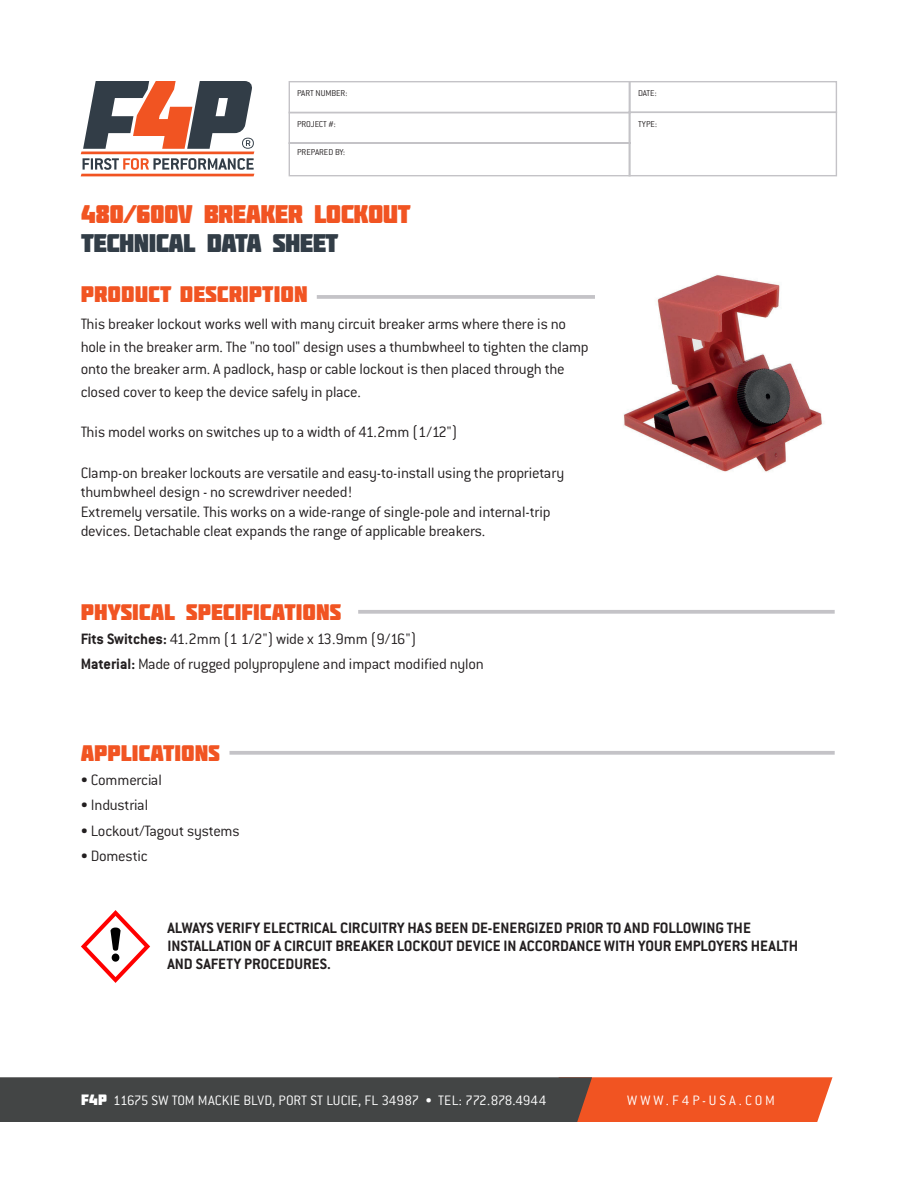
<style>
.page{position:relative;width:918px;height:1188px;background:#fff}
.page>*{position:absolute;margin:0;border:0;box-sizing:border-box;transform-origin:0 0}
.t1{font:25.5px "Molot";letter-spacing:-.025em;color:#f15422}
.t2{font:25.5px "Molot";letter-spacing:-.025em;color:#323d47}
.t3{font:22.5px "Molot";color:#f15422}
.t4{font:300 16.5px/22.5px "Conduit ITC";letter-spacing:-.015em;color:#231f20}
.t5{font:700 16.5px/18px "Conduit ITC";color:#231f20}
.t6{font:300 15px "Conduit ITC";color:#fff}
.t7{font:300 15px "Conduit ITC";letter-spacing:.2em;color:#fff}
.t8{font:300 9.3px "Conduit ITC";letter-spacing:-.005em;color:#231f20}
.s1{font-weight:700}
.s2{font-family:"Molot";font-weight:400}
</style>
<div class="page">
<svg style="left:0;top:1077px;width:833px;height:45px;background:#774c3d"></svg>
<svg style="left:288px;top:81px;width:550px;height:96px"></svg>
<div style="left:629px;top:112px;width:208px;height:64px;border:1px solid #c4c3c7"></div>
<svg style="left:81px;top:81px;width:173px;height:95px"></svg>
<svg style="left:358px;top:610px;width:477px;height:4px;background:#c8c7cb"></svg>
<hr style="left:317px;top:295px;width:304px;height:4px;background:#c4c3c7">
<svg style="left:230px;top:751px;width:605px;height:4px;background:#c8c7cb"></svg>
<img style="left:596px;top:275px;width:228px;height:197px">
<svg style="left:81px;top:910px;width:69px;height:73px"></svg>
<div style="left:112px;top:954px;width:7px;height:8px;background:#000;border-radius:50%"></div>
<p class="t8" style="left:297px;top:88px;width:52px">PART NUMBER:</p>
<p class="t8" style="left:638px;top:88px;width:20px">DATE:</p>
<p class="t8" style="left:297px;top:119px;width:40px">PROJECT #:</p>
<p class="t8" style="left:638px;top:119px;width:20px">TYPE:</p>
<p class="t8" style="left:297px;top:147px;width:49px">PREPARED BY:</p>
<p class="t1" style="left:81px;top:199px;width:331px">480/600V BREAKER LOCKOUT</p>
<p class="t2" style="left:81px;top:227px;width:259px">TECHNICAL DATA SHEET</p>
<p class="t3" style="left:81px;top:281px;width:228px">PRODUCT DESCRIPTION</p>
<p class="t4" style="left:81px;top:313px;width:510px">This breaker lockout works well with many circuit breaker arms where there is no hole in the breaker arm. The "no tool" design uses a thumbwheel to tighten the clamp onto the breaker arm. A padlock, hasp or cable lockout is then placed through the closed cover to keep the device safely in place.</p>
<p class="t4" style="left:81px;top:421px;width:378px">This model works on switches up to a width of 41.2mm (1/12")</p>
<p class="t4" style="left:81px;top:463px;width:485px;line-height:19.5px">Clamp-on breaker lockouts are versatile and easy-to-install using the proprietary thumbwheel design - no screwdriver needed!</p>
<p class="t4" style="left:81px;top:502px;width:472px;line-height:19.5px">Extremely versatile. This works on a wide-range of single-pole and internal-trip devices. Detachable cleat expands the range of applicable breakers.</p>
<p class="t3" style="left:81px;top:598px;width:262px">PHYSICAL SPECIFICATIONS</p>
<p class="t4" style="left:81px;top:626px;width:405px;line-height:25.5px"><span class="s1">Fits Switches:</span> 41.2mm (1 1/2") wide x 13.9mm (9/16")<br><span class="s1">Material:</span> Made of rugged polypropylene and impact modified nylon</p>
<p class="t3" style="left:81px;top:739px;width:141px">APPLICATIONS</p>
<p class="t4" style="left:81px;top:768px;width:83px">• Commercial</p>
<p class="t4" style="left:81px;top:794px;width:69px">• Industrial</p>
<p class="t4" style="left:81px;top:819px;width:160px">• Lockout/Tagout systems</p>
<p class="t4" style="left:81px;top:845px;width:69px">• Domestic</p>
<p class="t5" style="left:167px;top:919px;width:632px">ALWAYS VERIFY ELECTRICAL CIRCUITRY HAS BEEN DE-ENERGIZED PRIOR TO AND FOLLOWING THE<br>INSTALLATION OF A CIRCUIT BREAKER LOCKOUT DEVICE IN ACCORDANCE WITH YOUR EMPLOYERS HEALTH<br>AND SAFETY PROCEDURES.</p>
<p class="t6" style="left:81px;top:1092px;width:467px"><span class="s2">F4P</span> 11675 SW TOM MACKIE BLVD, PORT ST LUCIE, FL 34987 • TEL: 772.878.4944</p>
<p class="t7" style="left:627px;top:1092px;width:149px">WWW.F4P-USA.COM</p>
</div>
